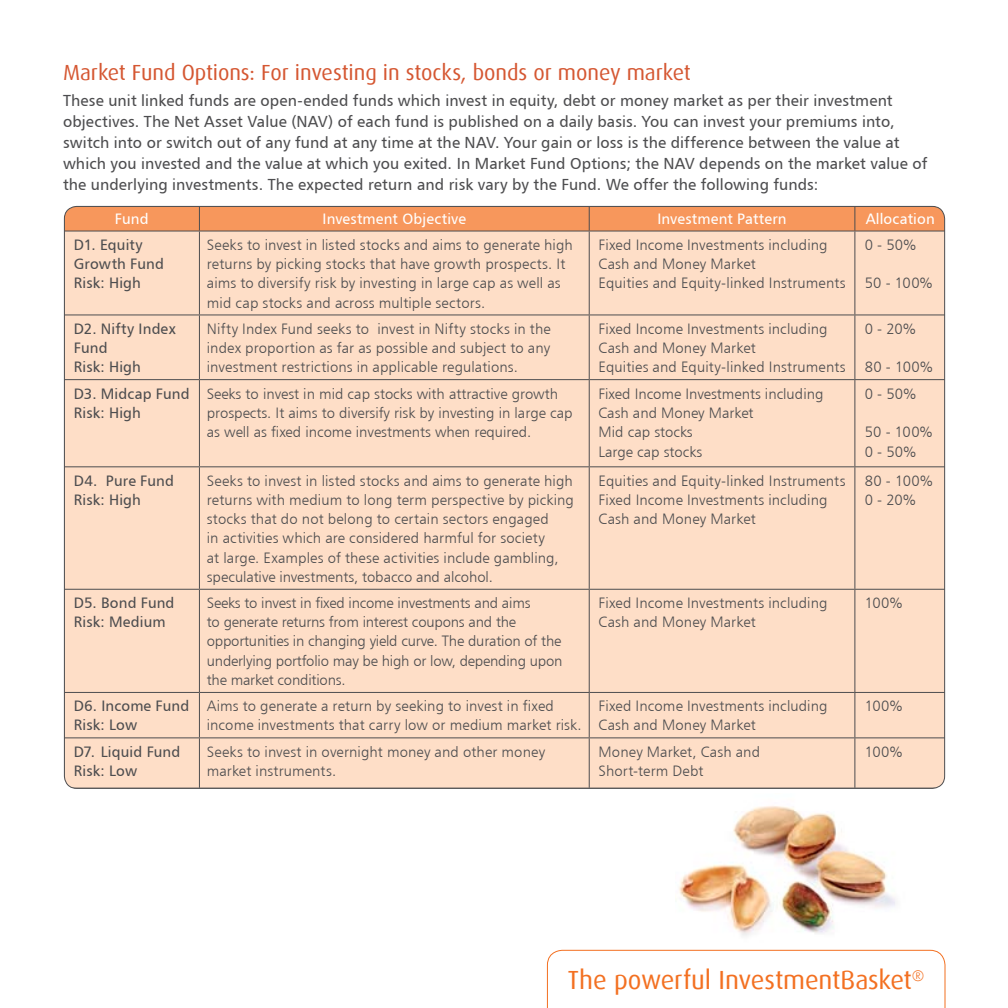
<style>
.page{position:relative;width:1008px;height:1008px;background:#fff}
.page>*{position:absolute;margin:0;border:0;box-sizing:border-box;transform-origin:0 0}
.t1{font:26.25px "Dax";letter-spacing:-.005em;color:#f37021}
.t2{font:21.88px "Dax";letter-spacing:-.005em;color:#d55732}
.t3{font:15.75px/21px "Humanist 777 BT Roman B";letter-spacing:.005em;color:#4d4d4f}
.t4{font:14.88px/19.2px "Humanist 777 BT Light B";letter-spacing:.005em;color:#4d4d4f}
.t5{font:14.88px/19.2px "Humanist 777 BT Light B";letter-spacing:-.015em;color:#4d4d4f}
.t6{font:14.88px/19.2px "Humanist 777 BT Roman B";letter-spacing:.01em;color:#4d4d4f}
.t7{font:14.88px "Humanist 777 BT Roman B";letter-spacing:.01em;color:#fff}
</style>
<div class="page">
<img style="left:675px;top:806px;width:271px;height:181px">
<div style="left:66px;top:232px;width:879px;height:555px;background:#fedec7"></div>
<svg style="left:64px;top:206px;width:881px;height:25px;background:#ec925b"></svg>
<hr style="left:64px;top:231px;width:135px;height:1px;background:#4d4d4f">
<hr style="left:199px;top:231px;width:390px;height:1px;background:#4d4d4f">
<hr style="left:199px;top:231px;width:1px;height:84px;background:#4d4d4f">
<hr style="left:589px;top:231px;width:266px;height:1px;background:#4d4d4f">
<hr style="left:589px;top:231px;width:1px;height:84px;background:#4d4d4f">
<hr style="left:855px;top:231px;width:90px;height:1px;background:#4d4d4f">
<hr style="left:854px;top:231px;width:1px;height:84px;background:#4d4d4f">
<hr style="left:64px;top:315px;width:135px;height:1px;background:#4d4d4f">
<hr style="left:199px;top:315px;width:390px;height:1px;background:#4d4d4f">
<hr style="left:199px;top:315px;width:1px;height:64px;background:#4d4d4f">
<hr style="left:589px;top:315px;width:266px;height:1px;background:#4d4d4f">
<hr style="left:589px;top:315px;width:1px;height:64px;background:#4d4d4f">
<hr style="left:855px;top:315px;width:90px;height:1px;background:#4d4d4f">
<hr style="left:854px;top:315px;width:1px;height:64px;background:#4d4d4f">
<hr style="left:64px;top:379px;width:135px;height:1px;background:#4d4d4f">
<hr style="left:199px;top:379px;width:390px;height:1px;background:#4d4d4f">
<hr style="left:199px;top:380px;width:1px;height:86px;background:#4d4d4f">
<hr style="left:589px;top:379px;width:266px;height:1px;background:#4d4d4f">
<hr style="left:589px;top:380px;width:1px;height:86px;background:#4d4d4f">
<hr style="left:855px;top:379px;width:90px;height:1px;background:#4d4d4f">
<hr style="left:854px;top:380px;width:1px;height:86px;background:#4d4d4f">
<hr style="left:64px;top:466px;width:135px;height:1px;background:#4d4d4f">
<hr style="left:199px;top:466px;width:390px;height:1px;background:#4d4d4f">
<hr style="left:199px;top:467px;width:1px;height:122px;background:#4d4d4f">
<hr style="left:589px;top:466px;width:266px;height:1px;background:#4d4d4f">
<hr style="left:589px;top:467px;width:1px;height:122px;background:#4d4d4f">
<hr style="left:855px;top:466px;width:90px;height:1px;background:#4d4d4f">
<hr style="left:854px;top:467px;width:1px;height:122px;background:#4d4d4f">
<hr style="left:64px;top:589px;width:135px;height:1px;background:#4d4d4f">
<hr style="left:199px;top:589px;width:390px;height:1px;background:#4d4d4f">
<hr style="left:199px;top:590px;width:1px;height:102px;background:#4d4d4f">
<hr style="left:589px;top:589px;width:266px;height:1px;background:#4d4d4f">
<hr style="left:589px;top:590px;width:1px;height:102px;background:#4d4d4f">
<hr style="left:855px;top:589px;width:90px;height:1px;background:#4d4d4f">
<hr style="left:854px;top:590px;width:1px;height:102px;background:#4d4d4f">
<hr style="left:64px;top:692px;width:135px;height:1px;background:#4d4d4f">
<hr style="left:199px;top:692px;width:390px;height:1px;background:#4d4d4f">
<hr style="left:199px;top:693px;width:1px;height:44px;background:#4d4d4f">
<hr style="left:589px;top:692px;width:266px;height:1px;background:#4d4d4f">
<hr style="left:589px;top:693px;width:1px;height:44px;background:#4d4d4f">
<hr style="left:855px;top:692px;width:90px;height:1px;background:#4d4d4f">
<hr style="left:854px;top:693px;width:1px;height:44px;background:#4d4d4f">
<hr style="left:64px;top:737px;width:135px;height:1px;background:#4d4d4f">
<hr style="left:64px;top:738px;width:1px;height:50px;background:#4d4d4f">
<hr style="left:199px;top:737px;width:390px;height:1px;background:#4d4d4f">
<hr style="left:199px;top:738px;width:1px;height:50px;background:#4d4d4f">
<hr style="left:589px;top:737px;width:266px;height:1px;background:#4d4d4f">
<hr style="left:589px;top:738px;width:1px;height:50px;background:#4d4d4f">
<hr style="left:855px;top:737px;width:90px;height:1px;background:#4d4d4f">
<hr style="left:854px;top:738px;width:1px;height:50px;background:#4d4d4f">
<hr style="left:64px;top:788px;width:135px;height:1px;background:#4d4d4f">
<hr style="left:855px;top:788px;width:90px;height:1px;background:#4d4d4f">
<svg style="left:547px;top:950px;width:398px;height:58px"></svg>
<p class="t2" style="left:63px;top:61px;width:629px">Market Fund Options: For investing in stocks, bonds or money market</p>
<p class="t3" style="left:63px;top:90px;width:866px">These unit linked funds are open-ended funds which invest in equity, debt or money market as per their investment objectives. The Net Asset Value (NAV) of each fund is published on a daily basis. You can invest your premiums into, switch into or switch out of any fund at any time at the NAV. Your gain or loss is the difference between the value at which you invested and the value at which you exited. In Market Fund Options; the NAV depends on the market value of the underlying investments. The expected return and risk vary by the Fund. We offer the following funds:</p>
<p class="t7" style="left:115px;top:210px;width:35px">Fund</p>
<p class="t7" style="left:323px;top:210px;width:145px">Investment Objective</p>
<p class="t7" style="left:657px;top:210px;width:131px">Investment Pattern</p>
<p class="t7" style="left:866px;top:210px;width:71px">Allocation</p>
<p class="t6" style="left:74px;top:235px;width:92px">D1. Equity<br>Growth Fund<br>Risk: High</p>
<p class="t4" style="left:207px;top:235px;width:367px">Seeks to invest in listed stocks and aims to generate high returns by picking stocks that have growth prospects. It aims to diversify risk by investing in large cap as well as mid cap stocks and across multiple sectors.</p>
<p class="t4" style="left:599px;top:235px;width:248px">Fixed Income Investments including<br>Cash and Money Market<br>Equities and Equity-linked Instruments</p>
<p class="t4" style="left:865px;top:235px;width:53px">0 - 50%</p>
<p class="t4" style="left:865px;top:273px;width:69px">50 - 100%</p>
<p class="t6" style="left:74px;top:319px;width:103px">D2. Nifty Index<br>Fund<br>Risk: High</p>
<p class="t4" style="left:207px;top:319px;width:345px;text-align:justify">Nifty Index Fund seeks to invest in Nifty stocks in the index proportion as far as possible and subject to any investment restrictions in applicable regulations.</p>
<p class="t4" style="left:599px;top:319px;width:248px">Fixed Income Investments including<br>Cash and Money Market<br>Equities and Equity-linked Instruments</p>
<p class="t4" style="left:865px;top:319px;width:52px">0 - 20%</p>
<p class="t4" style="left:865px;top:357px;width:69px">80 - 100%</p>
<p class="t6" style="left:74px;top:384px;width:117px">D3. Midcap Fund<br>Risk: High</p>
<p class="t4" style="left:207px;top:384px;width:367px">Seeks to invest in mid cap stocks with attractive growth prospects. It aims to diversify risk by investing in large cap as well as fixed income investments when required.</p>
<p class="t4" style="left:599px;top:384px;width:226px">Fixed Income Investments including<br>Cash and Money Market<br>Mid cap stocks<br>Large cap stocks</p>
<p class="t4" style="left:865px;top:384px;width:53px">0 - 50%</p>
<p class="t4" style="left:865px;top:422px;width:69px">50 - 100%<br>0 - 50%</p>
<p class="t6" style="left:74px;top:470px;width:102px">D4. Pure Fund<br>Risk: High</p>
<p class="t4" style="left:207px;top:471px;width:369px">Seeks to invest in listed stocks and aims to generate high returns with medium to long term perspective by picking stocks that do not belong to certain sectors engaged<br>in activities which are considered harmful for society<br>at large. Examples of these activities include gambling, speculative investments, tobacco and alcohol.</p>
<p class="t4" style="left:599px;top:471px;width:248px">Equities and Equity-linked Instruments<br>Fixed Income Investments including<br>Cash and Money Market</p>
<p class="t4" style="left:865px;top:471px;width:69px">80 - 100%<br>0 - 20%</p>
<p class="t6" style="left:74px;top:593px;width:102px">D5. Bond Fund<br>Risk: Medium</p>
<p class="t5" style="left:207px;top:593px;width:357px">Seeks to invest in fixed income investments and aims<br>to generate returns from interest coupons and the opportunities in changing yield curve. The duration of the underlying portfolio may be high or low, depending upon the market conditions.</p>
<p class="t4" style="left:599px;top:593px;width:230px">Fixed Income Investments including<br>Cash and Money Market</p>
<p class="t4" style="left:865px;top:593px;width:39px">100%</p>
<p class="t6" style="left:74px;top:696px;width:117px">D6. Income Fund<br>Risk: Low</p>
<p class="t4" style="left:207px;top:696px;width:376px">Aims to generate a return by seeking to invest in fixed income investments that carry low or medium market risk.</p>
<p class="t4" style="left:599px;top:696px;width:230px">Fixed Income Investments including<br>Cash and Money Market</p>
<p class="t4" style="left:865px;top:696px;width:39px">100%</p>
<p class="t6" style="left:74px;top:742px;width:108px">D7. Liquid Fund<br>Risk: Low</p>
<p class="t4" style="left:207px;top:742px;width:340px">Seeks to invest in overnight money and other money market instruments.</p>
<p class="t4" style="left:599px;top:742px;width:163px">Money Market, Cash and<br>Short-term Debt</p>
<p class="t4" style="left:865px;top:742px;width:39px">100%</p>
<p class="t1" style="left:568px;top:966px;width:358px">The powerful InvestmentBasket<sup>®</sup></p>
</div>
